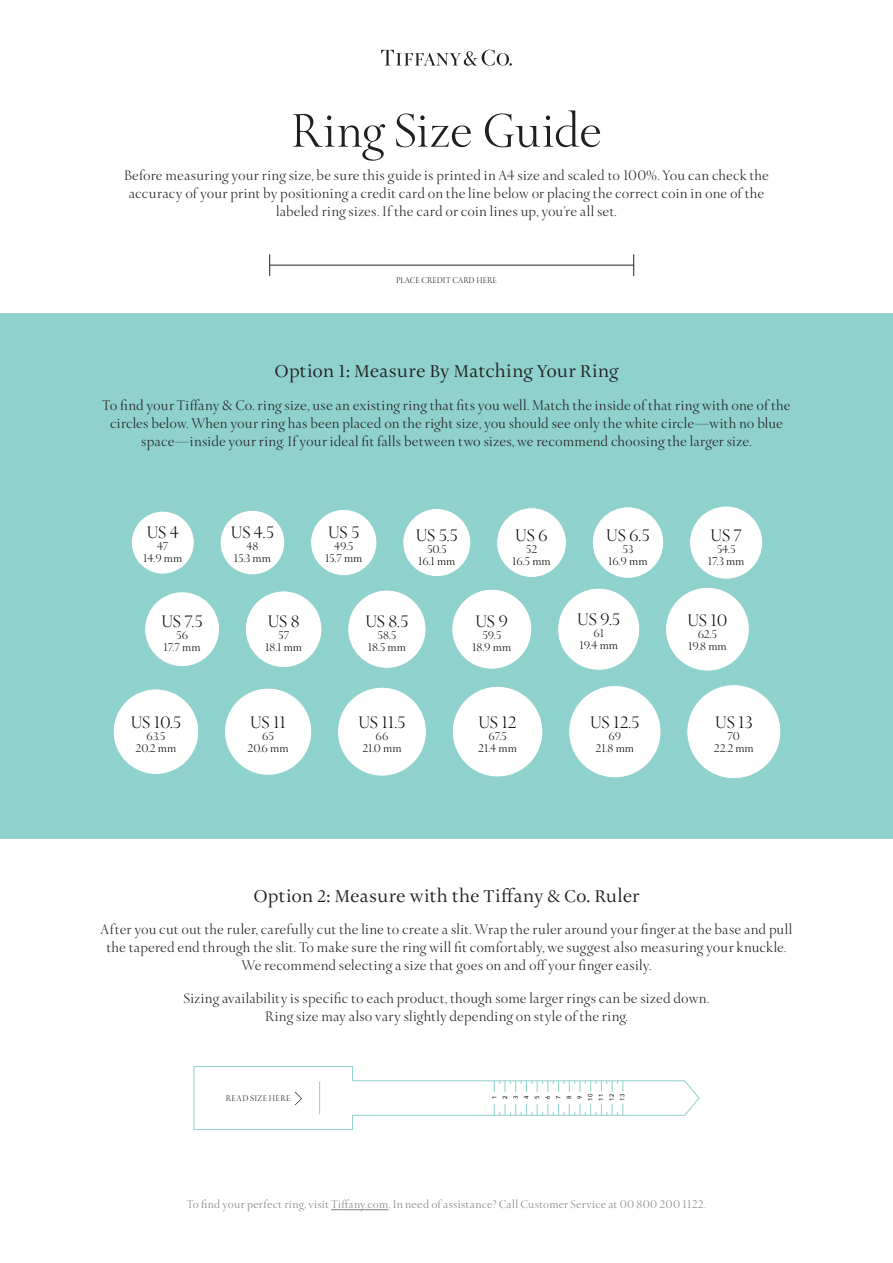
<style>
.page{position:relative;width:893px;height:1263px;background:#fff}
.page>*{position:absolute;margin:0;border:0;box-sizing:border-box;transform-origin:0 0}
.t1{font:51px "Sterling Display";letter-spacing:-.005em;color:#231f20}
.t2{font:18px "Sterling Display";letter-spacing:-.01em;color:#040503}
.t3{font:16.5px "Sterling S Sm";color:#231f20}
.t4{font:15px/18px "Sterling Display";letter-spacing:.01em;color:#231f20;text-align:center}
.t5{font:12px/12px "Sterling Display";color:#040503;text-align:center}
.t6{font:12px "Sterling Display";letter-spacing:.02em;color:#808285}
.t7{font:9px "Sterling Display";color:#231f20}
.t8{font:9px "Sterling Display";letter-spacing:.04em;color:#231f20}
.t9{font:6px/10.6px "Avenir";color:#000}
</style>
<div class="page">
<div style="left:0;top:314px;width:893px;height:525px;background:#8fd1cc"></div>
<hr style="left:331px;top:1209px;width:58px;height:1px;background:#808285">
<hr style="left:270px;top:265px;width:364px;height:1px;background:#231f20">
<svg style="left:269px;top:254px;width:1px;height:22px"></svg>
<svg style="left:633px;top:254px;width:1px;height:22px"></svg>
<svg style="left:381px;top:50px;width:131px;height:16px"></svg>
<div style="left:245px;top:591px;width:77px;height:76px;background:#fff;border-radius:50%"></div>
<div style="left:245px;top:591px;width:77px;height:77px;border:1px solid #8fd1cc;border-radius:50%"></div>
<div style="left:348px;top:590px;width:78px;height:78px;background:#fff;border-radius:50%"></div>
<div style="left:348px;top:590px;width:78px;height:78px;border:1px solid #8fd1cc;border-radius:50%"></div>
<div style="left:452px;top:589px;width:80px;height:80px;background:#fff;border-radius:50%"></div>
<div style="left:452px;top:589px;width:80px;height:80px;border:1px solid #8fd1cc;border-radius:50%"></div>
<div style="left:558px;top:588px;width:82px;height:82px;background:#fff;border-radius:50%"></div>
<div style="left:557px;top:588px;width:83px;height:82px;border:1px solid #8fd1cc;border-radius:50%"></div>
<div style="left:666px;top:587px;width:83px;height:84px;background:#fff;border-radius:50%"></div>
<div style="left:145px;top:592px;width:75px;height:75px;background:#fff;border-radius:50%"></div>
<div style="left:144px;top:591px;width:76px;height:76px;border:1px solid #8fd1cc;border-radius:50%"></div>
<div style="left:689px;top:506px;width:74px;height:73px;background:#fff;border-radius:50%"></div>
<div style="left:689px;top:506px;width:74px;height:73px;border:1px solid #8fd1cc;border-radius:50%"></div>
<div style="left:131px;top:511px;width:63px;height:63px;background:#fff;border-radius:50%"></div>
<div style="left:131px;top:511px;width:63px;height:63px;border:1px solid #8fd1cc;border-radius:50%"></div>
<div style="left:403px;top:508px;width:68px;height:69px;background:#fff;border-radius:50%"></div>
<div style="left:403px;top:508px;width:68px;height:69px;border:1px solid #8fd1cc;border-radius:50%"></div>
<div style="left:220px;top:510px;width:65px;height:65px;background:#fff;border-radius:50%"></div>
<div style="left:220px;top:510px;width:65px;height:65px;border:1px solid #8fd1cc;border-radius:50%"></div>
<div style="left:497px;top:508px;width:69px;height:69px;background:#fff;border-radius:50%"></div>
<div style="left:496px;top:507px;width:71px;height:71px;border:1px solid #8fd1cc;border-radius:50%"></div>
<div style="left:311px;top:509px;width:66px;height:67px;background:#fff;border-radius:50%"></div>
<div style="left:310px;top:509px;width:67px;height:67px;border:1px solid #8fd1cc;border-radius:50%"></div>
<div style="left:592px;top:507px;width:72px;height:71px;background:#fff;border-radius:50%"></div>
<div style="left:592px;top:507px;width:72px;height:71px;border:1px solid #8fd1cc;border-radius:50%"></div>
<div style="left:113px;top:689px;width:86px;height:85px;background:#fff;border-radius:50%"></div>
<div style="left:224px;top:688px;width:88px;height:87px;background:#fff;border-radius:50%"></div>
<div style="left:338px;top:687px;width:88px;height:89px;background:#fff;border-radius:50%"></div>
<div style="left:569px;top:685px;width:92px;height:93px;background:#fff;border-radius:50%"></div>
<div style="left:452px;top:686px;width:91px;height:91px;background:#fff;border-radius:50%"></div>
<div style="left:687px;top:685px;width:94px;height:94px;background:#fff;border-radius:50%"></div>
<svg style="left:193px;top:1066px;width:507px;height:64px"></svg>
<hr style="left:499px;top:1081px;width:1px;height:34px;background:#8fd1cc">
<hr style="left:510px;top:1081px;width:1px;height:34px;background:#8fd1cc">
<hr style="left:521px;top:1081px;width:1px;height:34px;background:#8fd1cc">
<hr style="left:531px;top:1081px;width:1px;height:34px;background:#8fd1cc">
<hr style="left:542px;top:1081px;width:1px;height:34px;background:#8fd1cc">
<hr style="left:553px;top:1081px;width:1px;height:34px;background:#8fd1cc">
<hr style="left:564px;top:1081px;width:1px;height:34px;background:#8fd1cc">
<hr style="left:574px;top:1081px;width:1px;height:34px;background:#8fd1cc">
<hr style="left:585px;top:1081px;width:1px;height:34px;background:#8fd1cc">
<hr style="left:596px;top:1081px;width:1px;height:34px;background:#8fd1cc">
<hr style="left:606px;top:1081px;width:1px;height:34px;background:#8fd1cc">
<hr style="left:617px;top:1081px;width:1px;height:34px;background:#8fd1cc">
<div style="left:497px;top:1084px;width:5px;height:28px;background:#fff"></div>
<div style="left:508px;top:1084px;width:5px;height:28px;background:#fff"></div>
<div style="left:518px;top:1084px;width:6px;height:28px;background:#fff"></div>
<div style="left:529px;top:1084px;width:5px;height:28px;background:#fff"></div>
<div style="left:540px;top:1084px;width:5px;height:28px;background:#fff"></div>
<div style="left:551px;top:1084px;width:5px;height:28px;background:#fff"></div>
<div style="left:561px;top:1084px;width:5px;height:28px;background:#fff"></div>
<div style="left:572px;top:1084px;width:5px;height:28px;background:#fff"></div>
<div style="left:583px;top:1084px;width:5px;height:28px;background:#fff"></div>
<div style="left:593px;top:1084px;width:6px;height:28px;background:#fff"></div>
<div style="left:604px;top:1084px;width:5px;height:28px;background:#fff"></div>
<div style="left:615px;top:1084px;width:5px;height:28px;background:#fff"></div>
<p class="t1" style="left:291px;top:98px;width:313px">Ring Size Guide</p>
<p class="t4" style="left:124px;top:166px;width:646px">Before measuring your ring size, be sure this guide is printed in A4 size and scaled to 100%. You can check the accuracy of your print by positioning a credit card on the line below or placing the correct coin in one of the labeled ring sizes. If the card or coin lines up, you’re all set.</p>
<p class="t7" style="left:396px;top:275px;width:102px">PLACE CREDIT CARD HERE</p>
<p class="t3" style="left:274px;top:358px;width:345px">Option 1: Measure By Matching Your Ring</p>
<p class="t4" style="left:102px;top:396px;width:690px">To find your Tiffany &amp; Co. ring size, use an existing ring that fits you well. Match the inside of that ring with one of the circles below. When your ring has been placed on the right size, you should see only the white circle—with no blue space—inside your ring. If your ideal fit falls between two sizes, we recommend choosing the larger size.</p>
<p class="t2" style="left:147px;top:521px;width:34px">US 4</p>
<p class="t5" style="left:157px;top:540px;width:13px">47</p>
<p class="t5" style="left:143px;top:552px;width:41px">14.9 mm</p>
<p class="t2" style="left:231px;top:521px;width:45px">US 4.5</p>
<p class="t5" style="left:234px;top:540px;width:39px">48<br>15.3 mm</p>
<p class="t2" style="left:328px;top:521px;width:33px">US 5</p>
<p class="t5" style="left:325px;top:540px;width:39px">49.5<br>15.7 mm</p>
<p class="t2" style="left:416px;top:524px;width:44px">US 5.5</p>
<p class="t5" style="left:418px;top:543px;width:39px">50.5<br>16.1 mm</p>
<p class="t2" style="left:515px;top:524px;width:34px">US 6</p>
<p class="t5" style="left:512px;top:543px;width:40px">52<br>16.5 mm</p>
<p class="t2" style="left:606px;top:524px;width:45px">US 6.5</p>
<p class="t5" style="left:608px;top:543px;width:41px">53<br>16.9 mm</p>
<p class="t2" style="left:710px;top:524px;width:33px">US 7</p>
<p class="t5" style="left:708px;top:543px;width:38px">54.5<br>17.3 mm</p>
<p class="t2" style="left:161px;top:610px;width:43px">US 7.5</p>
<p class="t5" style="left:164px;top:629px;width:38px">56<br>17.7 mm</p>
<p class="t2" style="left:268px;top:610px;width:33px">US 8</p>
<p class="t5" style="left:265px;top:629px;width:38px">57<br>18.1 mm</p>
<p class="t2" style="left:365px;top:610px;width:44px">US 8.5</p>
<p class="t5" style="left:368px;top:629px;width:40px">58.5<br>18.5 mm</p>
<p class="t2" style="left:475px;top:610px;width:34px">US 9</p>
<p class="t5" style="left:472px;top:629px;width:41px">59.5<br>18.9 mm</p>
<p class="t2" style="left:577px;top:608px;width:45px">US 9.5</p>
<p class="t5" style="left:579px;top:627px;width:40px">61<br>19.4 mm</p>
<p class="t2" style="left:687px;top:609px;width:42px">US 10</p>
<p class="t5" style="left:688px;top:628px;width:40px">62.5<br>19.8 mm</p>
<p class="t2" style="left:131px;top:711px;width:52px">US 10.5</p>
<p class="t5" style="left:136px;top:730px;width:42px">63.5<br>20.2 mm</p>
<p class="t2" style="left:250px;top:711px;width:37px">US 11</p>
<p class="t5" style="left:248px;top:730px;width:43px">65<br>20.6 mm</p>
<p class="t2" style="left:358px;top:711px;width:49px">US 11.5</p>
<p class="t5" style="left:362px;top:730px;width:41px">66<br>21.0 mm</p>
<p class="t2" style="left:478px;top:711px;width:40px">US 12</p>
<p class="t5" style="left:478px;top:730px;width:40px">67.5<br>21.4 mm</p>
<p class="t2" style="left:590px;top:711px;width:51px">US 12.5</p>
<p class="t5" style="left:596px;top:730px;width:40px">69<br>21.8 mm</p>
<p class="t2" style="left:715px;top:711px;width:39px">US 13</p>
<p class="t5" style="left:714px;top:730px;width:41px">70<br>22.2 mm</p>
<p class="t3" style="left:253px;top:883px;width:388px">Option 2: Measure with the Tiffany &amp; Co. Ruler</p>
<p class="t4" style="left:101px;top:920px;width:693px">After you cut out the ruler, carefully cut the line to create a slit. Wrap the ruler around your finger at the base and pull the tapered end through the slit. To make sure the ring will fit comfortably, we suggest also measuring your knuckle.<br>We recommend selecting a size that goes on and off your finger easily.</p>
<p class="t4" style="left:183px;top:989px;width:527px">Sizing availability is specific to each product, though some larger rings can be sized down.<br>Ring size may also vary slightly depending on style of the ring.</p>
<p class="t8" style="left:226px;top:1093px;width:66px">READ SIZE HERE</p>
<p class="t9" style="left:489px;top:1101px;width:8px;rotate:-90deg">1<br>2<br>3<br>4<br>5<br>6<br>7<br>8<br>9<br>10<br>11<br>12<br>13</p>
<p class="t6" style="left:187px;top:1197px;width:521px">To find your perfect ring, visit Tiffany.com. In need of assistance? Call Customer Service at 00 800 200 1122.</p>
</div>
